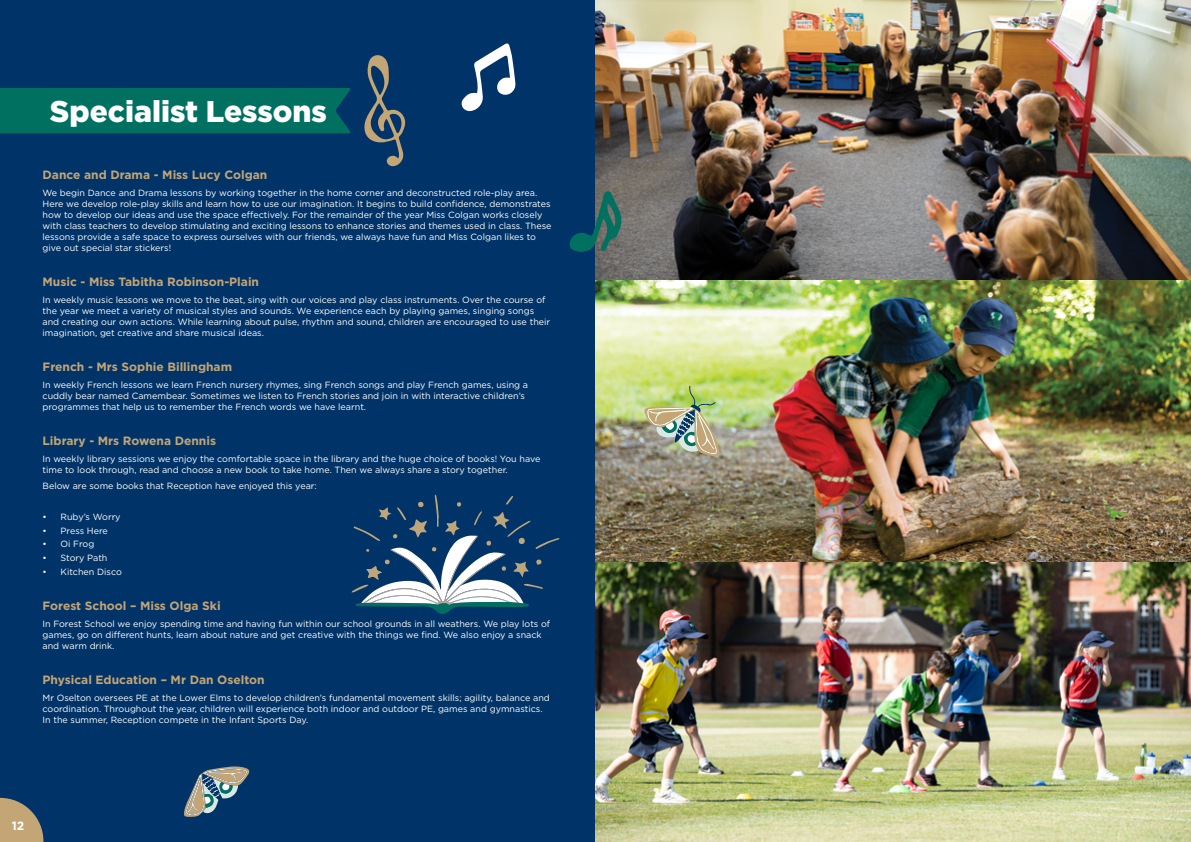
<style>
.page{position:relative;width:1191px;height:842px;background:#fff}
.page>*{position:absolute;margin:0;border:0;box-sizing:border-box;transform-origin:0 0}
.t1{font:900 30px "Gotham";color:#fff}
.t2{font:700 12px "Gotham";color:#c4a575}
.t3{font:700 12px "Gotham";color:#fff}
.t4{font:9px/11px "Gotham";color:#fff}
</style>
<div class="page">
<div style="left:0;top:0;width:595px;height:842px;background:#003468"></div>
<svg style="left:0;top:798px;width:43px;height:44px"></svg>
<img style="left:595px;top:281px;width:596px;height:561px">
<img style="left:595px;top:0;width:596px;height:281px">
<svg style="left:569px;top:191px;width:53px;height:61px"></svg>
<img style="left:644px;top:386px;width:75px;height:70px">
<div style="left:0;top:88px;width:351px;height:45px;background:#007161"></div>
<svg style="left:461px;top:43px;width:55px;height:68px"></svg>
<svg style="left:364px;top:55px;width:42px;height:111px"></svg>
<svg style="left:351px;top:495px;width:208px;height:119px"></svg>
<svg style="left:184px;top:766px;width:66px;height:51px"></svg>
<h1 class="t1" style="left:50px;top:94px;width:278px">Specialist Lessons</h1>
<h2 class="t2" style="left:43px;top:168px;width:226px">Dance and Drama - Miss Lucy Colgan</h2>
<p class="t4" style="left:43px;top:187px;width:510px">We begin Dance and Drama lessons by working together in the home corner and deconstructed role-play area.<br>Here we develop role-play skills and learn how to use our imagination. It begins to build confidence, demonstrates how to develop our ideas and use the space effectively. For the remainder of the year Miss Colgan works closely with class teachers to develop stimulating and exciting lessons to enhance stories and themes used in class. These lessons provide a safe space to express ourselves with our friends, we always have fun and Miss Colgan likes to give out special star stickers!</p>
<h2 class="t2" style="left:43px;top:275px;width:218px">Music - Miss Tabitha Robinson-Plain</h2>
<p class="t4" style="left:43px;top:294px;width:509px">In weekly music lessons we move to the beat, sing with our voices and play class instruments. Over the course of the year we meet a variety of musical styles and sounds. We experience each by playing games, singing songs and creating our own actions. While learning about pulse, rhythm and sound, children are encouraged to use their imagination, get creative and share musical ideas.</p>
<h2 class="t2" style="left:43px;top:360px;width:191px">French - Mrs Sophie Billingham</h2>
<p class="t4" style="left:43px;top:379px;width:487px">In weekly French lessons we learn French nursery rhymes, sing French songs and play French games, using a cuddly bear named Camembear. Sometimes we listen to French stories and join in with interactive children’s programmes that help us to remember the French words we have learnt.</p>
<h2 class="t2" style="left:43px;top:434px;width:175px">Library - Mrs Rowena Dennis</h2>
<p class="t4" style="left:43px;top:453px;width:499px">In weekly library sessions we enjoy the comfortable space in the library and the huge choice of books! You have time to look through, read and choose a new book to take home. Then we always share a story together.</p>
<p class="t4" style="left:43px;top:480px;width:276px">Below are some books that Reception have enjoyed this year:</p>
<p class="t4" style="left:43px;top:511px;width:80px">• Ruby’s Worry</p>
<p class="t4" style="left:43px;top:525px;width:67px">• Press Here</p>
<p class="t4" style="left:43px;top:539px;width:53px">• Oi Frog</p>
<p class="t4" style="left:43px;top:552px;width:66px">• Story Path</p>
<p class="t4" style="left:43px;top:566px;width:81px">• Kitchen Disco</p>
<h2 class="t2" style="left:43px;top:599px;width:180px">Forest School – Miss Olga Ski</h2>
<p class="t4" style="left:43px;top:618px;width:509px">In Forest School we enjoy spending time and having fun within our school grounds in all weathers. We play lots of games, go on different hunts, learn about nature and get creative with the things we find. We also enjoy a snack and warm drink.</p>
<h2 class="t2" style="left:43px;top:673px;width:224px">Physical Education – Mr Dan Oselton</h2>
<p class="t4" style="left:43px;top:692px;width:509px">Mr Oselton oversees PE at the Lower Elms to develop children’s fundamental movement skills; agility, balance and coordination. Throughout the year, children will experience both indoor and outdoor PE, games and gymnastics.<br>In the summer, Reception compete in the Infant Sports Day.</p>
<h2 class="t3" style="left:12px;top:819px;width:14px">12</h2>
</div>
